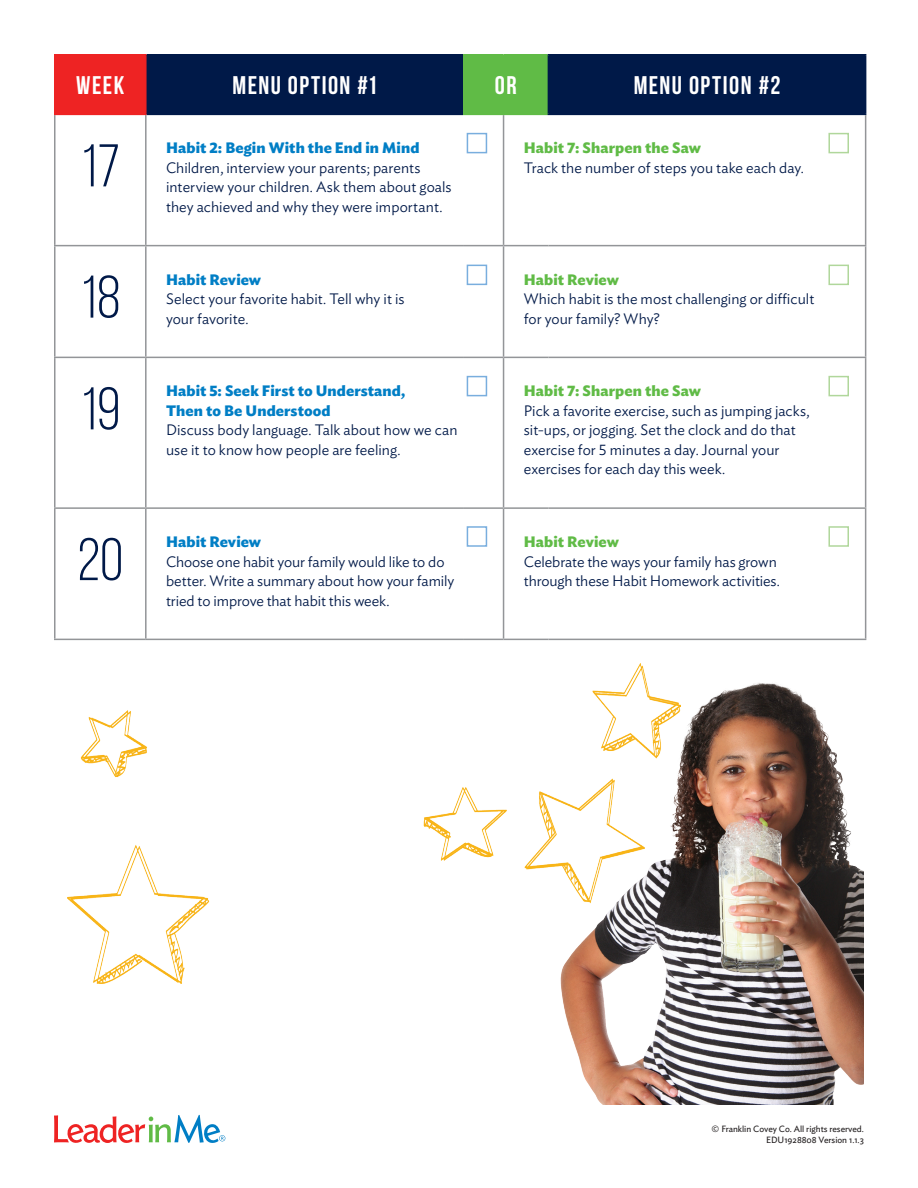
<style>
.page{position:relative;width:918px;height:1188px;background:#fff}
.page>*{position:absolute;margin:0;border:0;box-sizing:border-box;transform-origin:0 0}
.Number{font:60px "Bebas Neue";color:#001948}
.Table_Head{font:700 25.5px "Bebas Neue";letter-spacing:.055em;color:#fff}
.t1{font:300 15px/19.5px "Ideal Sans";color:#001948}
.t2{font:700 15px/19.5px "Ideal Sans";letter-spacing:.005em;color:#007ec5}
.t3{font:700 15px "Ideal Sans";letter-spacing:.005em;color:#60bb46}
.Copyright{font:9px/10.8px "Ideal Sans";color:#231f20;text-align:right}
</style>
<div class="page">
<svg style="left:54px;top:1115px;width:171px;height:28px"></svg>
<img style="left:560px;top:683px;width:304px;height:421px">
<div style="left:55px;top:55px;width:91px;height:59px;background:#ee2323"></div>
<div style="left:147px;top:56px;width:718px;height:58px;background:#001948"></div>
<div style="left:463px;top:55px;width:85px;height:59px;background:#60bb46"></div>
<hr style="left:503px;top:115px;width:1px;height:130px;background:#939598">
<hr style="left:54px;top:245px;width:92px;height:1px;background:#939598">
<hr style="left:146px;top:245px;width:317px;height:1px;background:#939598">
<hr style="left:463px;top:245px;width:41px;height:1px;background:#939598">
<hr style="left:504px;top:245px;width:44px;height:1px;background:#939598">
<hr style="left:503px;top:246px;width:1px;height:111px;background:#939598">
<hr style="left:548px;top:245px;width:318px;height:1px;background:#939598">
<hr style="left:54px;top:357px;width:92px;height:1px;background:#939598">
<hr style="left:146px;top:357px;width:317px;height:1px;background:#939598">
<hr style="left:463px;top:357px;width:41px;height:1px;background:#939598">
<hr style="left:504px;top:357px;width:44px;height:1px;background:#939598">
<hr style="left:503px;top:358px;width:1px;height:149px;background:#939598">
<hr style="left:548px;top:357px;width:318px;height:1px;background:#939598">
<hr style="left:54px;top:507px;width:92px;height:2px;background:#939598">
<hr style="left:146px;top:507px;width:317px;height:2px;background:#939598">
<hr style="left:463px;top:507px;width:41px;height:2px;background:#939598">
<hr style="left:504px;top:507px;width:44px;height:2px;background:#939598">
<hr style="left:503px;top:509px;width:1px;height:130px;background:#939598">
<hr style="left:548px;top:507px;width:318px;height:2px;background:#939598">
<hr style="left:147px;top:54px;width:316px;height:2px;background:#001948">
<hr style="left:147px;top:114px;width:316px;height:1px;background:#001948">
<hr style="left:463px;top:54px;width:41px;height:2px;background:#60bb46">
<hr style="left:504px;top:54px;width:44px;height:2px;background:#60bb46">
<hr style="left:463px;top:114px;width:41px;height:1px;background:#60bb46">
<hr style="left:504px;top:114px;width:44px;height:1px;background:#60bb46">
<hr style="left:548px;top:54px;width:318px;height:2px;background:#001948">
<hr style="left:548px;top:56px;width:1px;height:58px;background:#001948">
<hr style="left:865px;top:56px;width:1px;height:58px;background:#001948">
<hr style="left:548px;top:114px;width:318px;height:1px;background:#001948">
<hr style="left:54px;top:115px;width:2px;height:130px;background:#939598">
<hr style="left:145px;top:115px;width:2px;height:130px;background:#939598">
<hr style="left:865px;top:115px;width:1px;height:130px;background:#939598">
<hr style="left:54px;top:246px;width:2px;height:111px;background:#939598">
<hr style="left:145px;top:246px;width:2px;height:111px;background:#939598">
<hr style="left:865px;top:246px;width:1px;height:111px;background:#939598">
<hr style="left:54px;top:358px;width:2px;height:149px;background:#939598">
<hr style="left:145px;top:358px;width:2px;height:149px;background:#939598">
<hr style="left:865px;top:358px;width:1px;height:149px;background:#939598">
<hr style="left:54px;top:509px;width:2px;height:130px;background:#939598">
<hr style="left:145px;top:509px;width:2px;height:130px;background:#939598">
<hr style="left:865px;top:509px;width:1px;height:130px;background:#939598">
<hr style="left:54px;top:639px;width:92px;height:1px;background:#939598">
<hr style="left:146px;top:639px;width:317px;height:1px;background:#939598">
<hr style="left:463px;top:639px;width:41px;height:1px;background:#939598">
<hr style="left:504px;top:639px;width:44px;height:1px;background:#939598">
<hr style="left:548px;top:639px;width:318px;height:1px;background:#939598">
<hr style="left:54px;top:54px;width:93px;height:2px;background:#ee2323">
<hr style="left:54px;top:56px;width:2px;height:58px;background:#ee2323">
<hr style="left:145px;top:56px;width:2px;height:58px;background:#ee2323">
<hr style="left:54px;top:114px;width:93px;height:1px;background:#ee2323">
<img style="left:68px;top:663px;width:612px;height:320px">
<div style="left:467px;top:133px;width:20px;height:20px;border:2px solid #79aede"></div>
<div style="left:467px;top:265px;width:20px;height:20px;border:2px solid #79aede"></div>
<div style="left:467px;top:376px;width:20px;height:20px;border:2px solid #79aede"></div>
<div style="left:467px;top:526px;width:20px;height:21px;border:2px solid #79aede"></div>
<div style="left:828px;top:133px;width:21px;height:20px;border:2px solid #b0d79b"></div>
<div style="left:828px;top:265px;width:21px;height:20px;border:2px solid #b0d79b"></div>
<div style="left:828px;top:376px;width:21px;height:20px;border:2px solid #b0d79b"></div>
<div style="left:828px;top:526px;width:21px;height:21px;border:2px solid #b0d79b"></div>
<p class="Table_Head" style="left:76px;top:71px;width:50px">WEEK</p>
<p class="Table_Head" style="left:233px;top:71px;width:145px">MENU OPTION #1</p>
<p class="Table_Head" style="left:495px;top:71px;width:23px">OR</p>
<p class="Table_Head" style="left:634px;top:71px;width:148px">MENU OPTION #2</p>
<p class="Number" style="left:81px;top:134px;width:41px">17</p>
<p class="t2" style="left:166px;top:137px;width:255px">Habit 2: Begin With the End in Mind</p>
<p class="t1" style="left:166px;top:157px;width:287px">Children, interview your parents; parents interview your children. Ask them about goals they achieved and why they were important.</p>
<p class="Number" style="left:80px;top:265px;width:42px">18</p>
<p class="t2" style="left:166px;top:268px;width:97px">Habit Review</p>
<p class="t1" style="left:166px;top:288px;width:240px">Select your favorite habit. Tell why it is your favorite.</p>
<p class="Number" style="left:80px;top:377px;width:41px">19</p>
<p class="t2" style="left:166px;top:380px;width:241px">Habit 5: Seek First to Understand,<br>Then to Be Understood</p>
<p class="t1" style="left:166px;top:419px;width:293px">Discuss body language. Talk about how we can use it to know how people are feeling.</p>
<p class="Number" style="left:78px;top:527px;width:47px">20</p>
<p class="t2" style="left:166px;top:531px;width:97px">Habit Review</p>
<p class="t1" style="left:166px;top:550px;width:290px">Choose one habit your family would like to do better. Write a summary about how your family tried to improve that habit this week.</p>
<p class="t3" style="left:524px;top:136px;width:179px">Habit 7: Sharpen the Saw</p>
<p class="t1" style="left:524px;top:157px;width:282px">Track the number of steps you take each day.</p>
<p class="t3" style="left:524px;top:267px;width:97px">Habit Review</p>
<p class="t1" style="left:524px;top:288px;width:292px">Which habit is the most challenging or difficult for your family? Why?</p>
<p class="t3" style="left:524px;top:379px;width:179px">Habit 7: Sharpen the Saw</p>
<p class="t1" style="left:524px;top:400px;width:287px">Pick a favorite exercise, such as jumping jacks, sit-ups, or jogging. Set the clock and do that exercise for 5 minutes a day. Journal your exercises for each day this week.</p>
<p class="t3" style="left:524px;top:530px;width:97px">Habit Review</p>
<p class="t1" style="left:524px;top:550px;width:258px">Celebrate the ways your family has grown through these Habit Homework activities.</p>
<p class="Copyright" style="left:712px;top:1123px;width:154px">© Franklin Covey Co. All rights reserved.<br>EDU1928808 Version 1.1.3</p>
</div>
